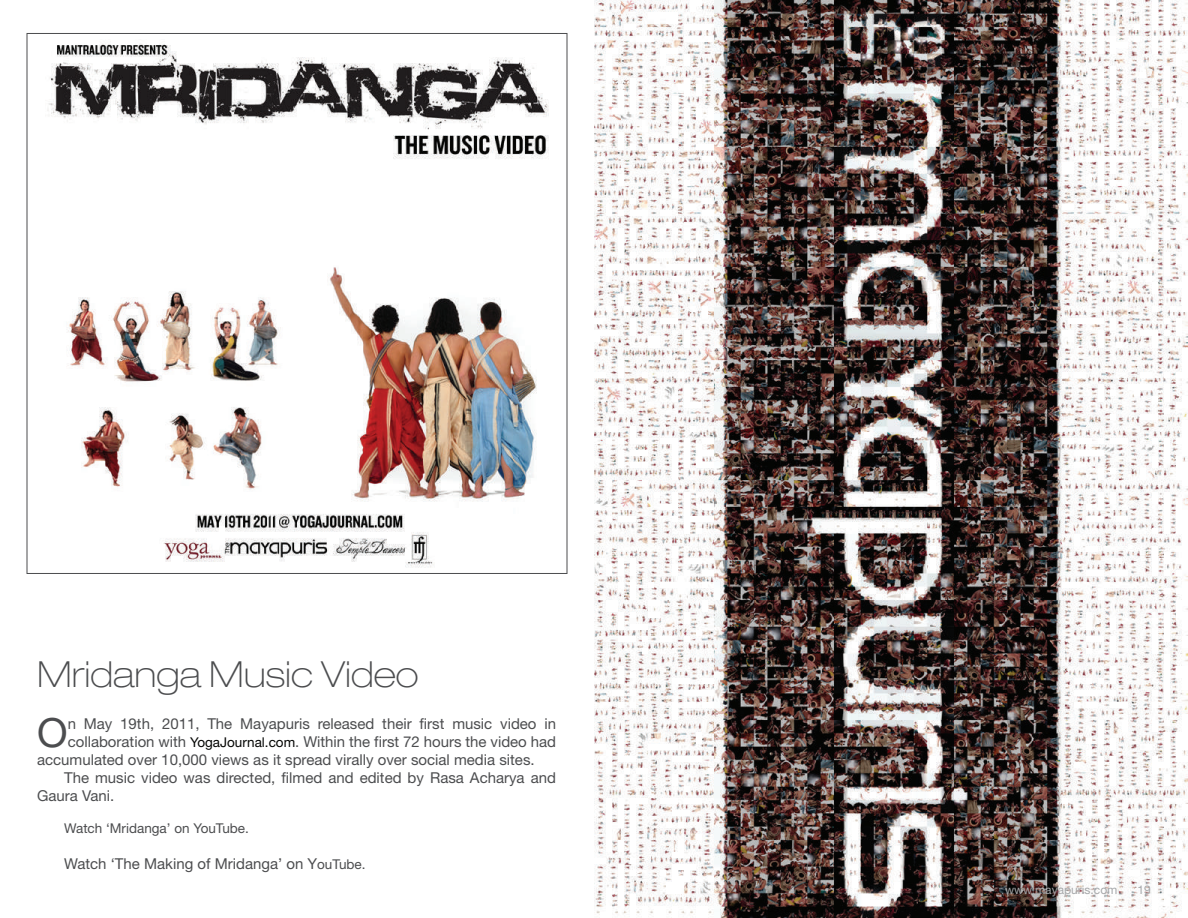
<style>
.page{position:relative;width:1188px;height:918px;background:#fff}
.page>*{position:absolute;margin:0;border:0;box-sizing:border-box;transform-origin:0 0}
.t1{font:40.2px "Helvetica Neue";color:#4c4d4f}
.t2{font:100 expanded 36px "Helvetica Neue";color:#4c4d4f}
.t3{font:15px "Helvetica Neue";color:#4c4d4f}
.t4{font:13.5px "Helvetica Neue";color:#4c4d4f}
.t5{font:12px "Helvetica Neue";color:#a6a8aa}
.s1{font-size:13.5px;color:#040503}
.s2{font-size:13.5px}
</style>
<div class="page">
<img style="left:47px;top:43px;width:502px;height:525px">
<img style="left:60px;top:285px;width:223px;height:107px">
<img style="left:76px;top:402px;width:192px;height:92px">
<img style="left:594px;top:0;width:594px;height:918px">
<h2 class="t2" style="left:37px;top:653px;width:383px">Mridanga Music Video</h2>
<h1 class="t1" style="left:37px;top:709px;width:32px">O</h1>
<p class="t3" style="left:68px;top:715px;width:490px">n May 19th, 2011, The Mayapuris released their first music video in</p>
<p class="t3" style="left:68px;top:733px;width:490px">collaboration with <span class="s1">YogaJournal.com</span>. Within the first 72 hours the video had</p>
<p class="t3" style="left:37px;top:751px;width:499px">accumulated over 10,000 views as it spread virally over social media sites.</p>
<p class="t3" style="left:64px;top:769px;width:493px">The music video was directed, filmed and edited by Rasa Acharya and</p>
<p class="t3" style="left:37px;top:787px;width:79px">Gaura Vani.</p>
<p class="t4" style="left:64px;top:820px;width:186px">Watch ‘Mridanga’ on YouTube.</p>
<p class="t3" style="left:64px;top:855px;width:303px">Watch ‘The Making of Mridanga’ on Y<span class="s2">ouTube.</span></p>
<p class="t5" style="left:1005px;top:883px;width:114px">www.mayapuris.com</p>
<p class="t5" style="left:1138px;top:883px;width:15px">19</p>
</div>
